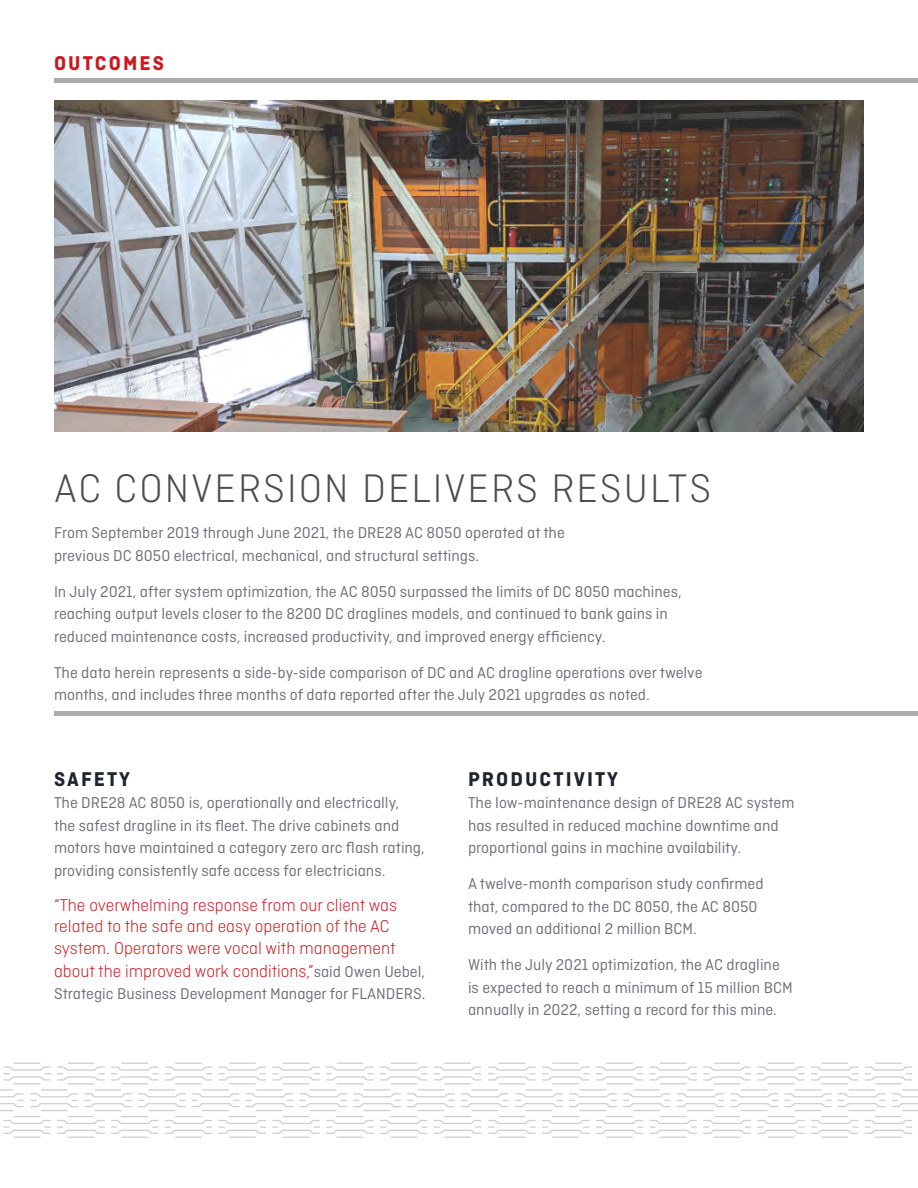
<style>
.page{position:relative;width:918px;height:1188px;background:#fff}
.page>*{position:absolute;margin:0;border:0;box-sizing:border-box;transform-origin:0 0}
.t1{font:300 42px "Ciutadella";letter-spacing:.05em;color:#4d4d4f}
.t2{font:700 21px "Ciutadella";letter-spacing:.1em;color:#1e252c}
.t3{font:700 21px "Ciutadella";letter-spacing:.1em;color:#cc171e}
.t4{font:300 18px/21.9px "Ciutadella";color:#cc171e}
.t5{font:16.5px/22.5px "Ciutadella";color:#717275}
.s1{font-weight:400;font-size:16.5px;color:#717275}
</style>
<div class="page">
<img style="left:54px;top:100px;width:810px;height:332px">
<hr style="left:54px;top:711px;width:864px;height:4px;background:#aaacb0">
<hr style="left:498px;top:1083px;width:27px;height:2px;background:#757779">
<svg style="left:488px;top:1063px;width:48px;height:18px"></svg>
<hr style="left:552px;top:1083px;width:27px;height:2px;background:#757779">
<svg style="left:542px;top:1063px;width:48px;height:18px"></svg>
<hr style="left:606px;top:1083px;width:27px;height:2px;background:#757779">
<svg style="left:596px;top:1063px;width:47px;height:18px"></svg>
<hr style="left:660px;top:1083px;width:27px;height:2px;background:#757779">
<svg style="left:649px;top:1063px;width:48px;height:18px"></svg>
<hr style="left:714px;top:1083px;width:27px;height:2px;background:#757779">
<svg style="left:703px;top:1063px;width:48px;height:18px"></svg>
<hr style="left:767px;top:1083px;width:27px;height:2px;background:#757779">
<svg style="left:757px;top:1063px;width:48px;height:18px"></svg>
<hr style="left:821px;top:1083px;width:27px;height:2px;background:#757779">
<svg style="left:811px;top:1063px;width:48px;height:18px"></svg>
<hr style="left:875px;top:1083px;width:27px;height:2px;background:#757779">
<svg style="left:865px;top:1063px;width:47px;height:18px"></svg>
<hr style="left:14px;top:1083px;width:27px;height:2px;background:#757779">
<svg style="left:3px;top:1063px;width:48px;height:18px"></svg>
<hr style="left:67px;top:1083px;width:27px;height:2px;background:#757779">
<svg style="left:57px;top:1063px;width:48px;height:18px"></svg>
<hr style="left:121px;top:1083px;width:27px;height:2px;background:#757779">
<svg style="left:111px;top:1063px;width:48px;height:18px"></svg>
<hr style="left:175px;top:1083px;width:27px;height:2px;background:#757779">
<svg style="left:165px;top:1063px;width:47px;height:18px"></svg>
<hr style="left:229px;top:1083px;width:27px;height:2px;background:#757779">
<svg style="left:218px;top:1063px;width:48px;height:18px"></svg>
<hr style="left:283px;top:1083px;width:27px;height:2px;background:#757779">
<svg style="left:272px;top:1063px;width:48px;height:18px"></svg>
<hr style="left:336px;top:1083px;width:27px;height:2px;background:#757779">
<svg style="left:326px;top:1063px;width:48px;height:18px"></svg>
<hr style="left:390px;top:1083px;width:27px;height:2px;background:#757779">
<svg style="left:380px;top:1063px;width:48px;height:18px"></svg>
<hr style="left:444px;top:1083px;width:27px;height:2px;background:#757779">
<svg style="left:434px;top:1063px;width:47px;height:18px"></svg>
<svg style="left:0;top:1089px;width:918px;height:49px"></svg>
<hr style="left:54px;top:78px;width:864px;height:4px;background:#aaacb0">
<p class="t3" style="left:54px;top:51px;width:111px">OUTCOMES</p>
<h1 class="t1" style="left:54px;top:466px;width:659px">AC CONVERSION DELIVERS RESULTS</h1>
<p class="t5" style="left:54px;top:522px;width:512px">From September 2019 through June 2021, the DRE28 AC 8050 operated at the previous DC 8050 electrical, mechanical, and structural settings.</p>
<p class="t5" style="left:54px;top:580px;width:629px">In July 2021, after system optimization, the AC 8050 surpassed the limits of DC 8050 machines, reaching output levels closer to the 8200 DC draglines models, and continued to bank gains in reduced maintenance costs, increased productivity, and improved energy efficiency.</p>
<p class="t5" style="left:54px;top:661px;width:650px">The data herein represents a side-by-side comparison of DC and AC dragline operations over twelve months, and includes three months of data reported after the July 2021 upgrades as noted.</p>
<p class="t2" style="left:54px;top:767px;width:78px">SAFETY</p>
<p class="t5" style="left:54px;top:792px;width:372px">The DRE28 AC 8050 is, operationally and electrically,<br>the safest dragline in its fleet. The drive cabinets and motors have maintained a category zero arc flash rating, providing consistently safe access for electricians.</p>
<p class="t4" style="left:54px;top:894px;width:373px">“The overwhelming response from our client was related to the safe and easy operation of the AC system. Operators were vocal with management about the improved work conditions,”<span class="s1">said Owen Uebel,</span></p>
<p class="t5" style="left:54px;top:982px;width:373px">Strategic Business Development Manager for FLANDERS.</p>
<p class="t2" style="left:468px;top:767px;width:152px">PRODUCTIVITY</p>
<p class="t5" style="left:468px;top:792px;width:328px">The low-maintenance design of DRE28 AC system has resulted in reduced machine downtime and proportional gains in machine availability.</p>
<p class="t5" style="left:468px;top:873px;width:297px">A twelve-month comparison study confirmed that, compared to the DC 8050, the AC 8050 moved an additional 2 million BCM.</p>
<p class="t5" style="left:468px;top:954px;width:326px">With the July 2021 optimization, the AC dragline is expected to reach a minimum of 15 million BCM annually in 2022, setting a record for this mine.</p>
</div>
